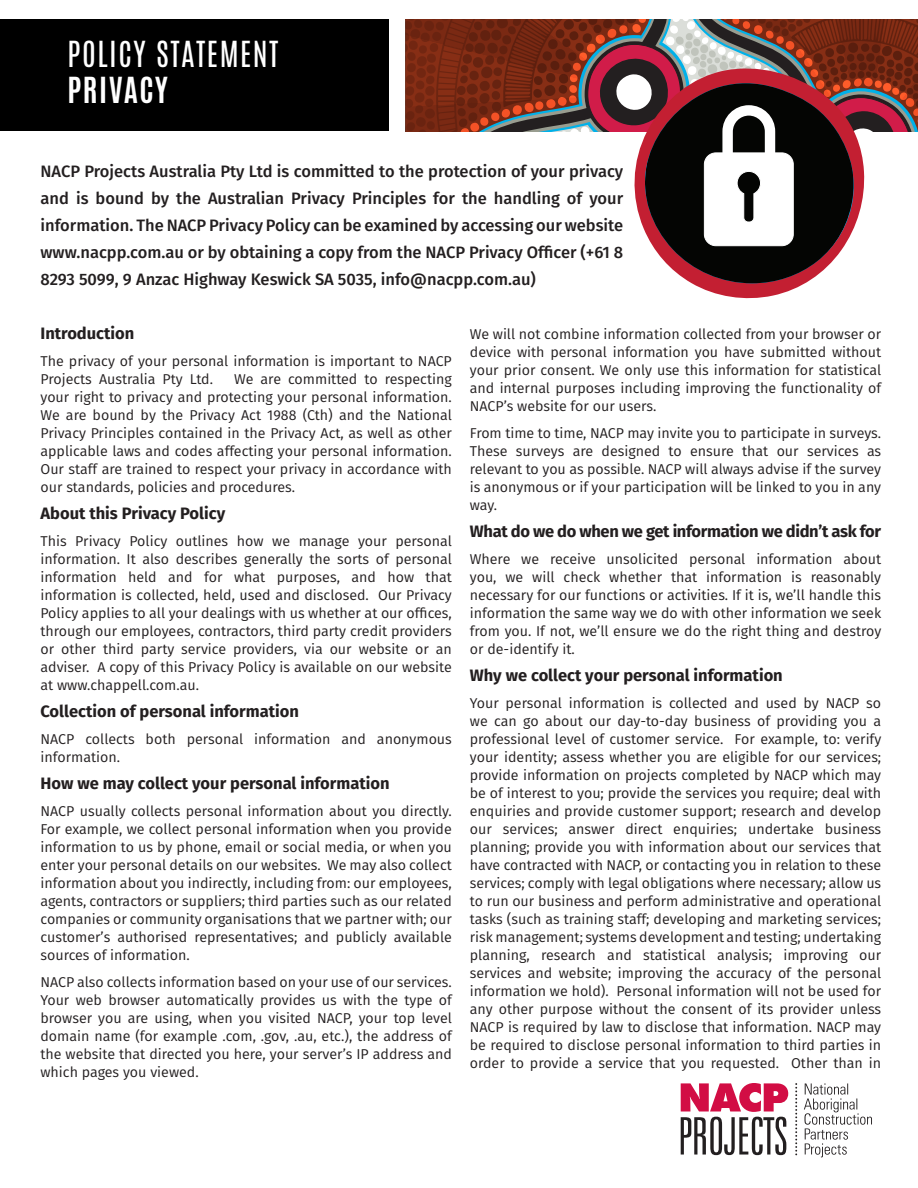
<style>
.page{position:relative;width:918px;height:1188px;background:#fff}
.page>*{position:absolute;margin:0;border:0;box-sizing:border-box;transform-origin:0 0}
.Chapter_Title_-_Alig{font:30px/36px "Antonio";letter-spacing:.05em;color:#fff}
.Intro_Text{font:500 16.5px/27px "Fira Sans";color:#231f20;text-align:justify}
.Body_Text{font:700 16.5px "Fira Sans";color:#231f20}
.Body_Text-2{font:700 16.5px "Fira Sans";letter-spacing:-.02em;color:#231f20}
.Body_Text-3{font:14.25px/18px "Fira Sans";color:#231f20;text-align:justify}
.s1{font-weight:700}
</style>
<div class="page">
<svg style="left:691px;top:283px;width:115px;height:16px;fill:#c31f32"></svg>
<svg style="left:405px;top:20px;width:513px;height:263px"></svg>
<div style="left:0;top:20px;width:389px;height:111px;background:#000"></div>
<svg style="left:804px;top:1083px;width:68px;height:74px"></svg>
<svg style="left:681px;top:1083px;width:107px;height:72px"></svg>
<svg style="left:795px;top:1083px;width:2px;height:72px"></svg>
<p class="Chapter_Title_-_Alig" style="left:68px;top:36px;width:213px">POLICY STATEMENT<br><span class="s1">PRIVACY</span></p>
<p class="Intro_Text" style="left:41px;top:157px;width:584px">NACP Projects Australia Pty Ltd is committed to the protection of your privacy and is bound by the Australian Privacy Principles for the handling of your information. The NACP Privacy Policy can be examined by accessing our website www.nacpp.com.au or by obtaining a copy from the NACP Privacy Officer (+61 8<br>8293 5099, 9 Anzac Highway Keswick SA 5035, info@nacpp.com.au)</p>
<p class="Body_Text" style="left:41px;top:319px;width:95px">Introduction</p>
<p class="Body_Text-3" style="left:41px;top:352px;width:413px">The privacy of your personal information is important to NACP<br>Projects Australia Pty Ltd.</p>
<p class="Body_Text-3" style="left:470px;top:325px;width:413px">We will not combine information collected from your browser or device with personal information you have submitted without your prior consent. We only use this information for statistical and internal purposes including improving the functionality of NACP’s website for our users.</p>
<p class="Body_Text-3" style="left:470px;top:424px;width:413px">From time to time, NACP may invite you to participate in surveys.<br>These surveys are designed to ensure that our services as relevant to you as possible. NACP will always advise if the survey is anonymous or if your participation will be linked to you in any way.</p>
<p class="Body_Text-2" style="left:470px;top:517px;width:413px">What do we do when we get information we didn’t ask for</p>
<p class="Body_Text-3" style="left:470px;top:550px;width:413px">Where we receive unsolicited personal information about you, we will check whether that information is reasonably necessary for our functions or activities. If it is, we’ll handle this information the same way we do with other information we seek from you. If not, we’ll ensure we do the right thing and destroy or de-identify it.</p>
<p class="Body_Text" style="left:470px;top:661px;width:314px">Why we collect your personal information</p>
<p class="Body_Text-3" style="left:470px;top:694px;width:413px">Your personal information is collected and used by NACP so we can go about our day-to-day business of providing you a professional level of customer service. For example, to: verify your identity; assess whether you are eligible for our services; provide information on projects completed by NACP which may be of interest to you; provide the services you require; deal with enquiries and provide customer support; research and develop our services; answer direct enquiries; undertake business planning; provide you with information about our services that have contracted with NACP, or contacting you in relation to these services; comply with legal obligations where necessary; allow us to run our business and perform administrative and operational tasks (such as training staff; developing and marketing services; risk management; systems development and testing; undertaking planning, research and statistical analysis; improving our services and website; improving the accuracy of the personal information we hold). Personal information will not be used for any other purpose without the consent of its provider unless NACP is required by law to disclose that information. NACP may be required to disclose personal information to third parties in order to provide a service that you requested. Other than in</p>
<p class="Body_Text-3" style="left:41px;top:370px;width:413px;text-indent:194px">We are committed to respecting your right to privacy and protecting your personal information.<br>We are bound by the Privacy Act 1988 (Cth) and the National Privacy Principles contained in the Privacy Act, as well as other applicable laws and codes affecting your personal information.<br>Our staff are trained to respect your privacy in accordance with our standards, policies and procedures.</p>
<p class="Body_Text" style="left:41px;top:499px;width:186px">About this Privacy Policy</p>
<p class="Body_Text-3" style="left:41px;top:532px;width:413px">This Privacy Policy outlines how we manage your personal information. It also describes generally the sorts of personal information held and for what purposes, and how that information is collected, held, used and disclosed. Our Privacy Policy applies to all your dealings with us whether at our offices, through our employees, contractors, third party credit providers or other third party service providers, via our website or an adviser. A copy of this Privacy Policy is available on our website at www.chappell.com.au.</p>
<p class="Body_Text" style="left:41px;top:697px;width:260px">Collection of personal information</p>
<p class="Body_Text-3" style="left:41px;top:730px;width:413px">NACP collects both personal information and anonymous information.</p>
<p class="Body_Text" style="left:41px;top:769px;width:351px">How we may collect your personal information</p>
<p class="Body_Text-3" style="left:41px;top:802px;width:413px">NACP usually collects personal information about you directly.<br>For example, we collect personal information when you provide information to us by phone, email or social media, or when you enter your personal details on our websites. We may also collect information about you indirectly, including from: our employees, agents, contractors or suppliers; third parties such as our related companies or community organisations that we partner with; our customer’s authorised representatives; and publicly available sources of information.</p>
<p class="Body_Text-3" style="left:41px;top:973px;width:413px">NACP also collects information based on your use of our services.<br>Your web browser automatically provides us with the type of browser you are using, when you visited NACP, your top level domain name (for example .com, .gov, .au, etc.), the address of the website that directed you here, your server’s IP address and which pages you viewed.</p>
</div>
